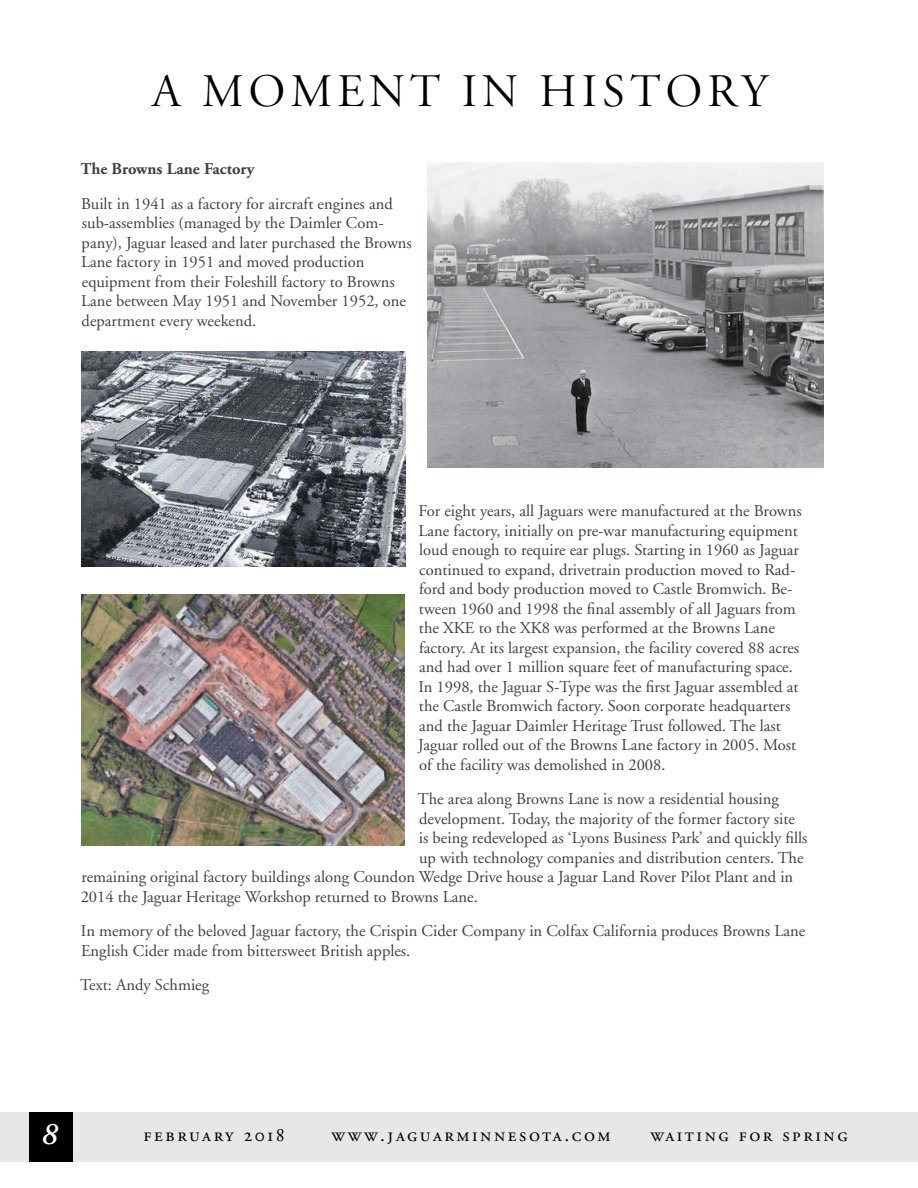
<style>
.page{position:relative;width:918px;height:1188px;background:#fff}
.page>*{position:absolute;margin:0;border:0;box-sizing:border-box;transform-origin:0 0}
.t1{font:46.5px "Adobe Garamond Titling";letter-spacing:.1em;color:#000}
.t2{font:italic 600 31.5px "Adobe Garamond";color:#fff}
.t3{font:19.5px "Adobe Garamond Regular SC";letter-spacing:.13em;color:#000}
.t4{font:16.5px/19.5px "Adobe Garamond";color:#414042}
.t5{font:700 16.5px "Adobe Garamond";color:#414042}
</style>
<div class="page">
<div style="left:0;top:1112px;width:918px;height:49px;background:#e6e7e8"></div>
<div style="left:30px;top:1112px;width:43px;height:49px;background:#000"></div>
<img style="left:81px;top:594px;width:324px;height:252px">
<img style="left:81px;top:351px;width:324px;height:216px">
<img style="left:427px;top:162px;width:397px;height:305px">
<h1 class="t1" style="left:152px;top:65px;width:618px">A MOMENT IN HISTORY</h1>
<p class="t5" style="left:81px;top:160px;width:175px">The Browns Lane Factory</p>
<p class="t4" style="left:81px;top:194px;width:332px">Built in 1941 as a factory for aircraft engines and sub-assemblies (managed by the Daimler Com&shy;pany), Jaguar leased and later purchased the Browns Lane factory in 1951 and moved production equipment from their Foleshill factory to Browns Lane between May 1951 and November 1952, one department every weekend.</p>
<p class="t4" style="left:418px;top:502px;width:385px">For eight years, all Jaguars were manufactured at the Browns Lane factory, initially on pre-war manufacturing equipment loud enough to require ear plugs. Starting in 1960 as Jaguar continued to expand, drivetrain production moved to Rad&shy;ford and body production moved to Castle Bromwich. Be&shy;tween 1960 and 1998 the final assembly of all Jaguars from the XKE to the XK8 was performed at the Browns Lane factory. At its largest expansion, the facility covered 88 acres and had over 1 million square feet of manufacturing space.<br>In 1998, the Jaguar S-Type was the first Jaguar assembled at the Castle Bromwich factory. Soon corporate headquarters and the Jaguar Daimler Heritage Trust followed. The last Jaguar rolled out of the Browns Lane factory in 2005. Most of the facility was demolished in 2008.</p>
<p class="t4" style="left:418px;top:790px;width:363px">The area along Browns Lane is now a residential housing</p>
<p class="t4" style="left:419px;top:809px;width:377px">development. Today, the majority of the former factory site</p>
<p class="t4" style="left:419px;top:829px;width:390px">is being redeveloped as ‘Lyons Business Park’ and quickly fills</p>
<p class="t4" style="left:419px;top:848px;width:386px">up with technology companies and distribution centers. The</p>
<p class="t4" style="left:81px;top:868px;width:713px">remaining original factory buildings along Coundon Wedge Drive house a Jaguar Land Rover Pilot Plant and in</p>
<p class="t4" style="left:81px;top:887px;width:399px">2014 the Jaguar Heritage Workshop returned to Browns Lane.</p>
<p class="t4" style="left:81px;top:922px;width:726px">In memory of the beloved Jaguar factory, the Crispin Cider Company in Colfax California produces Browns Lane<br>English Cider made from bittersweet British apples.</p>
<p class="t4" style="left:80px;top:976px;width:130px">Text: Andy Schmieg</p>
<h2 class="t2" style="left:41px;top:1117px;width:18px">8</h2>
<p class="t3" style="left:144px;top:1124px;width:142px">february 2018</p>
<p class="t3" style="left:332px;top:1124px;width:281px">www.jaguarminnesota.com</p>
<p class="t3" style="left:650px;top:1124px;width:199px">waiting for spring</p>
</div>
